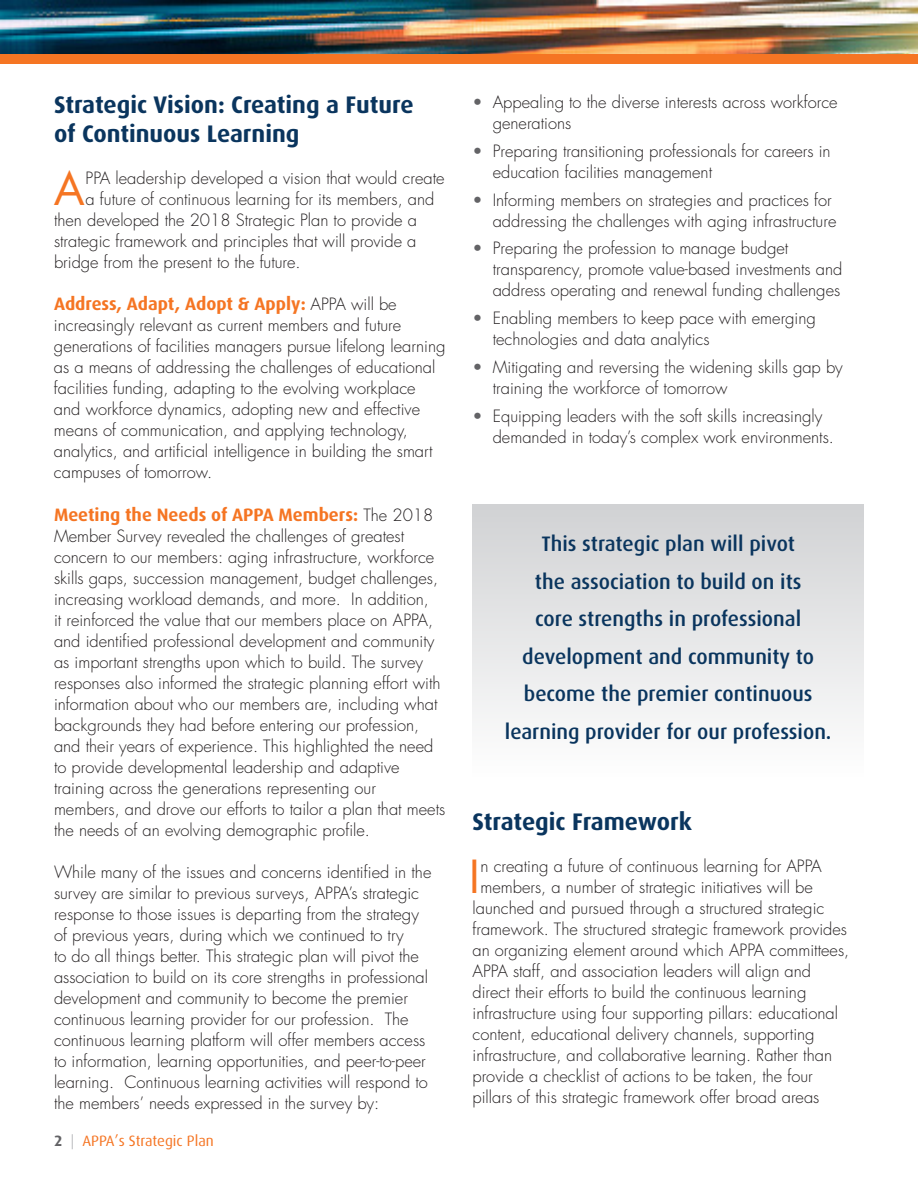
<style>
.page{position:relative;width:918px;height:1188px;background:#fff}
.page>*{position:absolute;margin:0;border:0;box-sizing:border-box;transform-origin:0 0}
.Body_Copy{font:44.4px "Futura Std";color:#f57523}
.t1{font:700 24px/28.8px "Dax";color:#0a355e}
.t2{font:500 21px/37.5px "Dax";color:#0a355e;text-align:center}
.Body_Copy-2{font:700 18px "Dax";color:#f57523}
.Body_Copy-3{font:300 16.5px/21px "Futura Std";color:#231f20}
.t3{font:15px "Dax";color:#f57523}
.s1{font-family:"Futura Std";font-weight:300;font-size:16.5px;color:#231f20}
.s2{font-weight:700;color:#636366}
.s3{color:#bcbdc0}
.s4{color:#636366}
</style>
<div class="page">
<div style="left:0;top:54px;width:918px;height:10px;background:#f57523"></div>
<img style="left:0;top:0;width:918px;height:54px">
<div style="left:472px;top:504px;width:392px;height:273px;background:linear-gradient(to bottom,#d1d2d4,#fefefe)"></div>
<p class="t1" style="left:54px;top:90px;width:361px">Strategic Vision: Creating a Future of Continuous Learning</p>
<p class="Body_Copy" style="left:54px;top:160px;width:33px">A</p>
<p class="Body_Copy-3" style="left:86px;top:168px;width:360px">PPA leadership developed a vision that would create</p>
<p class="Body_Copy-3" style="left:86px;top:189px;width:350px">a future of continuous learning for its members, and</p>
<p class="Body_Copy-3" style="left:54px;top:210px;width:365px">then developed the 2018 Strategic Plan to provide a</p>
<p class="Body_Copy-3" style="left:54px;top:231px;width:364px">strategic framework and principles that will provide a</p>
<p class="Body_Copy-3" style="left:54px;top:252px;width:248px">bridge from the present to the future.</p>
<p class="Body_Copy-2" style="left:54px;top:294px;width:344px">Address, Adapt, Adopt &amp; Apply: <span class="s1">APPA will be</span></p>
<p class="Body_Copy-3" style="left:54px;top:315px;width:393px">increasingly relevant as current members and future generations of facilities managers pursue lifelong learning as a means of addressing the challenges of educational facilities funding, adapting to the evolving workplace and workforce dynamics, adopting new and effective means of communication, and applying technology, analytics, and artificial intelligence in building the smart campuses of tomorrow.</p>
<p class="Body_Copy-2" style="left:54px;top:504px;width:381px">Meeting the Needs of APPA Members: <span class="s1">The 2018</span></p>
<p class="Body_Copy-3" style="left:54px;top:526px;width:393px">Member Survey revealed the challenges of greatest concern to our members: aging infrastructure, workforce skills gaps, succession management, budget challenges, increasing workload demands, and more. In addition,<br>it reinforced the value that our members place on APPA, and identified professional development and community as important strengths upon which to build. The survey responses also informed the strategic planning effort with information about who our members are, including what backgrounds they had before entering our profession, and their years of experience. This highlighted the need to provide developmental leadership and adaptive training across the generations representing our members, and drove our efforts to tailor a plan that meets the needs of an evolving demographic profile.</p>
<p class="Body_Copy-3" style="left:54px;top:862px;width:379px">While many of the issues and concerns identified in the survey are similar to previous surveys, APPA’s strategic response to those issues is departing from the strategy of previous years, during which we continued to try<br>to do all things better. This strategic plan will pivot the association to build on its core strengths in professional development and community to become the premier continuous learning provider for our profession. The continuous learning platform will offer members access to information, learning opportunities, and peer-to-peer learning. Continuous learning activities will respond to the members’ needs expressed in the survey by:</p>
<p class="t3" style="left:54px;top:1132px;width:161px"><span class="s2">2</span> <span class="s3">|</span> APPA’s Strategic Plan</p>
<p class="Body_Copy-3" style="left:493px;top:92px;width:346px;text-indent:-20px"><span class="s4">•</span> Appealing to the diverse interests across workforce generations</p>
<p class="Body_Copy-3" style="left:493px;top:141px;width:339px;text-indent:-20px"><span class="s4">•</span> Preparing transitioning professionals for careers in education facilities management</p>
<p class="Body_Copy-3" style="left:473px;top:190px;width:365px;text-align:right"><span class="s4">•</span> Informing members on strategies and practices for addressing the challenges with aging infrastructure</p>
<p class="Body_Copy-3" style="left:493px;top:238px;width:351px;text-indent:-20px"><span class="s4">•</span> Preparing the profession to manage budget transparency, promote value-based investments and address operating and renewal funding challenges</p>
<p class="Body_Copy-3" style="left:493px;top:308px;width:325px;text-indent:-20px"><span class="s4">•</span> Enabling members to keep pace with emerging technologies and data analytics</p>
<p class="Body_Copy-3" style="left:493px;top:357px;width:352px;text-indent:-20px"><span class="s4">•</span> Mitigating and reversing the widening skills gap by training the workforce of tomorrow</p>
<p class="Body_Copy-3" style="left:493px;top:406px;width:343px;text-indent:-20px"><span class="s4">•</span> Equipping leaders with the soft skills increasingly demanded in today’s complex work environments.</p>
<p class="t2" style="left:505px;top:525px;width:328px">This strategic plan will pivot<br>the association to build on its<br>core strengths in professional development and community to become the premier continuous learning provider for our profession.</p>
<p class="t1" style="left:472px;top:807px;width:221px">Strategic Framework</p>
<p class="Body_Copy" style="left:469px;top:849px;width:12px">I</p>
<p class="Body_Copy-3" style="left:481px;top:856px;width:343px">n creating a future of continuous learning for APPA</p>
<p class="Body_Copy-3" style="left:481px;top:877px;width:334px">members, a number of strategic initiatives will be</p>
<p class="Body_Copy-3" style="left:473px;top:898px;width:353px">launched and pursued through a structured strategic</p>
<p class="Body_Copy-3" style="left:473px;top:919px;width:376px">framework. The structured strategic framework provides</p>
<p class="Body_Copy-3" style="left:473px;top:940px;width:378px">an organizing element around which APPA committees,</p>
<p class="Body_Copy-3" style="left:473px;top:961px;width:340px">APPA staff, and association leaders will align and</p>
<p class="Body_Copy-3" style="left:473px;top:982px;width:335px">direct their efforts to build the continuous learning</p>
<p class="Body_Copy-3" style="left:473px;top:1003px;width:367px">infrastructure using four supporting pillars: educational</p>
<p class="Body_Copy-3" style="left:473px;top:1024px;width:344px">content, educational delivery channels, supporting</p>
<p class="Body_Copy-3" style="left:473px;top:1045px;width:361px">infrastructure, and collaborative learning. Rather than</p>
<p class="Body_Copy-3" style="left:473px;top:1066px;width:342px">provide a checklist of actions to be taken, the four</p>
<p class="Body_Copy-3" style="left:473px;top:1087px;width:348px">pillars of this strategic framework offer broad areas</p>
</div>
